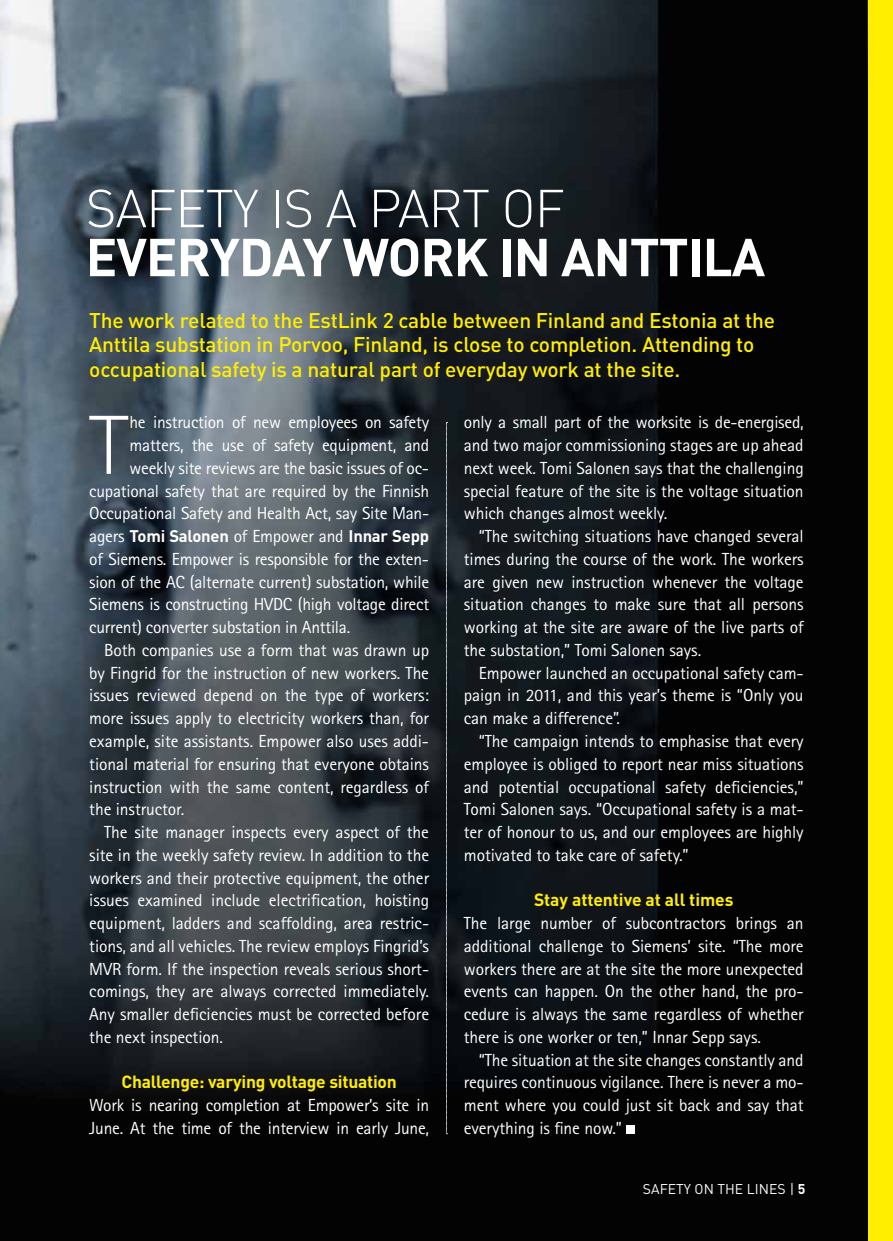
<style>
.page{position:relative;width:893px;height:1241px;background:#fff}
.page>*{position:absolute;margin:0;border:0;box-sizing:border-box;transform-origin:0 0}
.t1{font:300 81.38px "DIN";color:#fff}
.t2{font:700 52.5px "DIN";letter-spacing:-.02em;color:#fff}
.t3{font:300 52.5px "DIN";letter-spacing:-.02em;color:#fff}
.t4{font:500 21px/24.5px "DIN";letter-spacing:-.01em;color:#fe0}
.t5{font:17.5px/22.8px "Rotis Sans Serif";letter-spacing:-.005em;color:#fff;text-align:justify}
.t6{font:700 17.5px "DIN";letter-spacing:-.015em;color:#fe0}
.t7{font:700 16.62px "DIN";letter-spacing:-.015em;color:#fff}
.t8{font:14px "DIN";color:#fff}
.s1{font-family:"Rotis Sans Serif";font-weight:400;font-size:17.5px}
.s2{font-weight:700}
</style>
<div class="page">
<img style="left:0;top:0;width:868px;height:1240px">
<div style="left:868px;top:0;width:25px;height:1240px;background:#fe0"></div>
<svg style="left:446px;top:422px;width:1px;height:712px"></svg>
<div style="left:626px;top:1125px;width:9px;height:8px;background:#fff"></div>
<h2 class="t3" style="left:86px;top:176px;width:481px">SAFETY IS A PART OF</h2>
<h2 class="t2" style="left:86px;top:223px;width:681px">EVERYDAY WORK IN ANTTILA</h2>
<p class="t4" style="left:89px;top:307px;width:687px">The work related to the EstLink 2 cable between Finland and Estonia at the<br>Anttila substation in Porvoo, Finland, is close to completion. Attending to occupational safety is a natural part of everyday work at the site.</p>
<h1 class="t1" style="left:87px;top:394px;width:45px">T</h1>
<p class="t5" style="left:464px;top:411px;width:341px">only a small part of the worksite is de-energised, and two major commissioning stages are up ahead next week. Tomi Salonen says that the challenging special feature of the site is the voltage situation which changes almost weekly.</p>
<p class="t5" style="left:464px;top:524px;width:341px;text-indent:15px">“The switching situations have changed several times during the course of the work. The workers are given new instruction whenever the voltage situation changes to make sure that all persons working at the site are aware of the live parts of the substation,” Tomi Salonen says.</p>
<p class="t5" style="left:464px;top:661px;width:341px;text-indent:15px">Empower launched an occupational safety cam&shy;paign in 2011, and this year’s theme is “Only you can make a difference”.</p>
<p class="t5" style="left:464px;top:729px;width:341px;text-indent:15px">“The campaign intends to emphasise that every employee is obliged to report near miss situations and potential occupational safety deficiencies,” Tomi Salonen says. “Occupational safety is a mat&shy;ter of honour to us, and our employees are highly motivated to take care of safety.”</p>
<p class="t6" style="left:534px;top:888px;width:201px">Stay attentive at all times</p>
<p class="t5" style="left:464px;top:911px;width:341px">The large number of subcontractors brings an additional challenge to Siemens’ site. “The more workers there are at the site the more unexpected events can happen. On the other hand, the pro&shy;cedure is always the same regardless of whether there is one worker or ten,” Innar Sepp says.</p>
<p class="t5" style="left:464px;top:1048px;width:341px;text-indent:15px">“The situation at the site changes constantly and requires continuous vigilance. There is never a mo&shy;ment where you could just sit back and say that everything is fine now.”</p>
<p class="t5" style="left:89px;top:411px;width:341px;text-align:right">he instruction of new employees on safety matters, the use of safety equipment, and weekly site reviews are the basic issues of oc&shy;cupational safety that are required by the Finnish Occupational Safety and Health Act, say Site Man-</p>
<p class="t7" style="left:89px;top:525px;width:341px"><span class="s1">agers</span> Tomi Salonen <span class="s1">of Empower and</span> Innar Sepp</p>
<p class="t5" style="left:89px;top:547px;width:341px">of Siemens. Empower is responsible for the exten&shy;sion of the AC (alternate current) substation, while Siemens is constructing HVDC (high voltage direct current) converter substation in Anttila.</p>
<p class="t5" style="left:89px;top:638px;width:341px;text-indent:15px">Both companies use a form that was drawn up by Fingrid for the instruction of new workers. The issues reviewed depend on the type of workers: more issues apply to electricity workers than, for example, site assistants. Empower also uses addi&shy;tional material for ensuring that everyone obtains instruction with the same content, regardless of the instructor.</p>
<p class="t5" style="left:89px;top:820px;width:341px;text-indent:15px">The site manager inspects every aspect of the site in the weekly safety review. In addition to the workers and their protective equipment, the other issues examined include electrification, hoisting equipment, ladders and scaffolding, area restric&shy;tions, and all vehicles. The review employs Fingrid’s MVR form. If the inspection reveals serious short&shy;comings, they are always corrected immediately.<br>Any smaller deficiencies must be corrected before the next inspection.</p>
<p class="t6" style="left:122px;top:1070px;width:277px">Challenge: varying voltage situation</p>
<p class="t5" style="left:89px;top:1093px;width:341px">Work is nearing completion at Empower’s site in<br>June. At the time of the interview in early June,</p>
<p class="t8" style="left:643px;top:1180px;width:164px">SAFETY ON THE LINES | <span class="s2">5</span></p>
</div>
